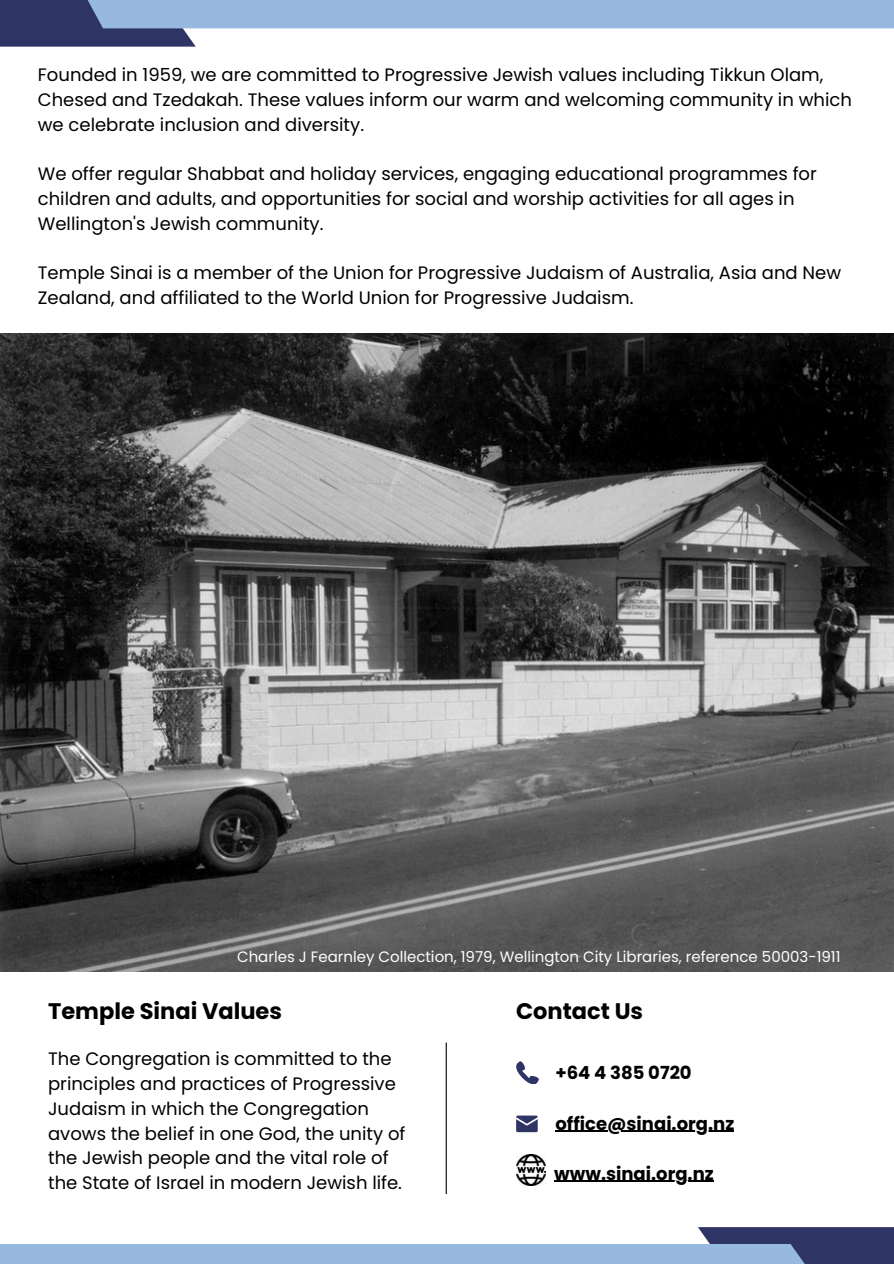
<style>
.page{position:relative;width:894px;height:1264px;background:#fff}
.page>*{position:absolute;margin:0;border:0;box-sizing:border-box;transform-origin:0 0}
.t1{font:700 22.5px "Poppins";color:#000}
.t2{font:18px/24.8px "Poppins";color:#000}
.t3{font:700 18px "Poppins";color:#000}
.t4{font:15px "Poppins";color:#fff}
</style>
<div class="page">
<img style="left:0;top:334px;width:893px;height:637px">
<div style="left:0;top:0;width:196px;height:47px;background:#2e3565"></div>
<div style="left:697px;top:1227px;width:196px;height:36px;background:#2e3565"></div>
<div style="left:73px;top:0;width:820px;height:28px;background:#98b9df"></div>
<div style="left:0;top:1243px;width:819px;height:20px;background:#98b9df"></div>
<svg style="left:516px;top:1061px;width:22px;height:22px"></svg>
<svg style="left:516px;top:1115px;width:21px;height:17px"></svg>
<hr style="left:445px;top:1042px;width:1px;height:151px;background:#000">
<hr style="left:555px;top:1130px;width:179px;height:1px;background:#000">
<hr style="left:554px;top:1180px;width:159px;height:1px;background:#000">
<img style="left:516px;top:1154px;width:29px;height:30px">
<h3 class="t2" style="left:38px;top:62px;width:815px">Founded in 1959, we are committed to Progressive Jewish values including Tikkun Olam,<br>Chesed and Tzedakah. These values inform our warm and welcoming community in which we celebrate inclusion and diversity.</h3>
<h1 class="t2" style="left:38px;top:161px;width:780px">We offer regular Shabbat and holiday services, engaging educational programmes for children and adults, and opportunities for social and worship activities for all ages in<br>Wellington's Jewish community.</h1>
<p class="t2" style="left:38px;top:260px;width:804px">Temple Sinai is a member of the Union for Progressive Judaism of Australia, Asia and New<br>Zealand, and affiliated to the World Union for Progressive Judaism.</p>
<h2 class="t4" style="left:237px;top:945px;width:604px">Charles J Fearnley Collection, 1979, Wellington City Libraries, reference 50003-1911</h2>
<h1 class="t1" style="left:48px;top:995px;width:235px">Temple Sinai Values</h1>
<p class="t2" style="left:48px;top:1046px;width:359px">The Congregation is committed to the principles and practices of Progressive Judaism in which the Congregation avows the belief in one God, the unity of the Jewish people and the vital role of the State of Israel in modern Jewish life.</p>
<h3 class="t1" style="left:516px;top:995px;width:128px">Contact Us</h3>
<h3 class="t3" style="left:555px;top:1060px;width:138px">+64 4 385 0720</h3>
<h3 class="t3" style="left:555px;top:1110px;width:180px">office@sinai.org.nz</h3>
<h2 class="t3" style="left:554px;top:1160px;width:161px">www.sinai.org.nz</h2>
</div>
